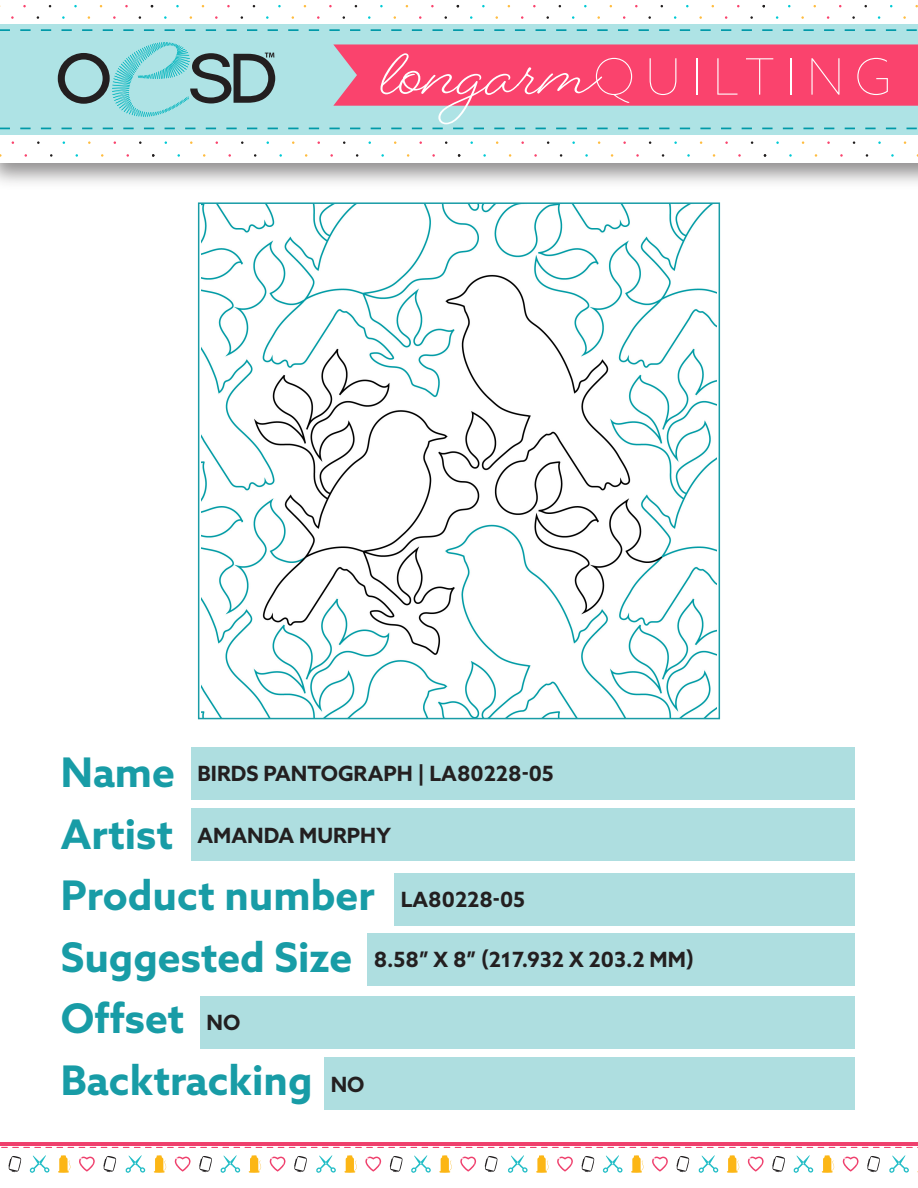
<style>
.page{position:relative;width:918px;height:1188px;background:#fff}
.page>*{position:absolute;margin:0;border:0;box-sizing:border-box;transform-origin:0 0}
.t1{font:100 50.25px "Azo Sans";letter-spacing:.2em;color:#fff}
.t2{font:700 40.8px/61.5px "Azo Sans";color:#189ca6}
.t3{font:700 21px "Azo Sans";color:#231f20}
</style>
<div class="page">
<img style="left:201px;top:205px;width:516px;height:511px">
<div style="left:198px;top:202px;width:522px;height:517px;border:2px solid #189ca6"></div>
<div style="left:0;top:24px;width:918px;height:110px;background:#aee3e5"></div>
<svg style="left:0;top:29px;width:917px;height:2px"></svg>
<svg style="left:0;top:128px;width:330px;height:2px"></svg>
<svg style="left:57px;top:42px;width:219px;height:75px"></svg>
<svg style="left:330px;top:44px;width:588px;height:86px"></svg>
<svg style="left:8px;top:1156px;width:13px;height:16px"></svg>
<svg style="left:58px;top:1155px;width:13px;height:18px"></svg>
<svg style="left:79px;top:1157px;width:16px;height:15px"></svg>
<svg style="left:30px;top:1155px;width:19px;height:18px"></svg>
<svg style="left:103px;top:1156px;width:13px;height:16px"></svg>
<svg style="left:154px;top:1155px;width:12px;height:18px"></svg>
<svg style="left:175px;top:1157px;width:16px;height:15px"></svg>
<svg style="left:126px;top:1155px;width:19px;height:18px"></svg>
<svg style="left:199px;top:1156px;width:13px;height:16px"></svg>
<svg style="left:248px;top:1155px;width:13px;height:18px"></svg>
<svg style="left:270px;top:1157px;width:16px;height:15px"></svg>
<svg style="left:221px;top:1155px;width:19px;height:18px"></svg>
<svg style="left:294px;top:1156px;width:13px;height:16px"></svg>
<svg style="left:344px;top:1155px;width:13px;height:18px"></svg>
<svg style="left:365px;top:1157px;width:16px;height:15px"></svg>
<svg style="left:316px;top:1155px;width:20px;height:18px"></svg>
<svg style="left:390px;top:1156px;width:13px;height:16px"></svg>
<svg style="left:439px;top:1155px;width:13px;height:18px"></svg>
<svg style="left:460px;top:1157px;width:16px;height:15px"></svg>
<svg style="left:411px;top:1155px;width:20px;height:18px"></svg>
<svg style="left:485px;top:1156px;width:13px;height:16px"></svg>
<hr style="left:0;top:1142px;width:502px;height:3px;background:#ef406d">
<svg style="left:1px;top:1147px;width:494px;height:1px"></svg>
<svg style="left:536px;top:1155px;width:13px;height:18px"></svg>
<svg style="left:557px;top:1157px;width:16px;height:15px"></svg>
<svg style="left:508px;top:1155px;width:20px;height:18px"></svg>
<svg style="left:581px;top:1156px;width:13px;height:16px"></svg>
<svg style="left:631px;top:1155px;width:13px;height:18px"></svg>
<svg style="left:652px;top:1157px;width:16px;height:15px"></svg>
<svg style="left:603px;top:1155px;width:20px;height:18px"></svg>
<svg style="left:676px;top:1156px;width:13px;height:16px"></svg>
<svg style="left:727px;top:1155px;width:12px;height:18px"></svg>
<svg style="left:748px;top:1157px;width:16px;height:15px"></svg>
<svg style="left:699px;top:1155px;width:19px;height:18px"></svg>
<svg style="left:772px;top:1156px;width:13px;height:16px"></svg>
<svg style="left:822px;top:1155px;width:12px;height:18px"></svg>
<svg style="left:843px;top:1157px;width:16px;height:15px"></svg>
<svg style="left:794px;top:1155px;width:19px;height:18px"></svg>
<svg style="left:867px;top:1156px;width:13px;height:16px"></svg>
<svg style="left:889px;top:1155px;width:20px;height:18px"></svg>
<hr style="left:500px;top:1142px;width:418px;height:3px;background:#ef406d">
<svg style="left:499px;top:1147px;width:419px;height:1px"></svg>
<div style="left:191px;top:747px;width:664px;height:53px;background:#aedee0"></div>
<div style="left:191px;top:808px;width:664px;height:53px;background:#aedee0"></div>
<div style="left:394px;top:873px;width:461px;height:52px;background:#aedee0"></div>
<div style="left:367px;top:933px;width:488px;height:52px;background:#aedee0"></div>
<div style="left:200px;top:996px;width:655px;height:52px;background:#aedee0"></div>
<div style="left:324px;top:1057px;width:531px;height:53px;background:#aedee0"></div>
<h1 class="t1" style="left:593px;top:45px;width:300px">QUILTING</h1>
<h2 class="t2" style="left:61px;top:741px;width:315px">Name<br>Artist<br>Product number<br>Suggested Size<br>Offset<br>Backtracking</h2>
<p class="t3" style="left:198px;top:760px;width:358px">BIRDS PANTOGRAPH | LA80228-05</p>
<p class="t3" style="left:198px;top:822px;width:195px">AMANDA MURPHY</p>
<p class="t3" style="left:401px;top:886px;width:126px">LA80228-05</p>
<p class="t3" style="left:374px;top:946px;width:321px">8.58” X 8” (217.932 X 203.2 MM)</p>
<p class="t3" style="left:207px;top:1009px;width:35px">NO</p>
<p class="t3" style="left:331px;top:1070px;width:35px">NO</p>
</div>
